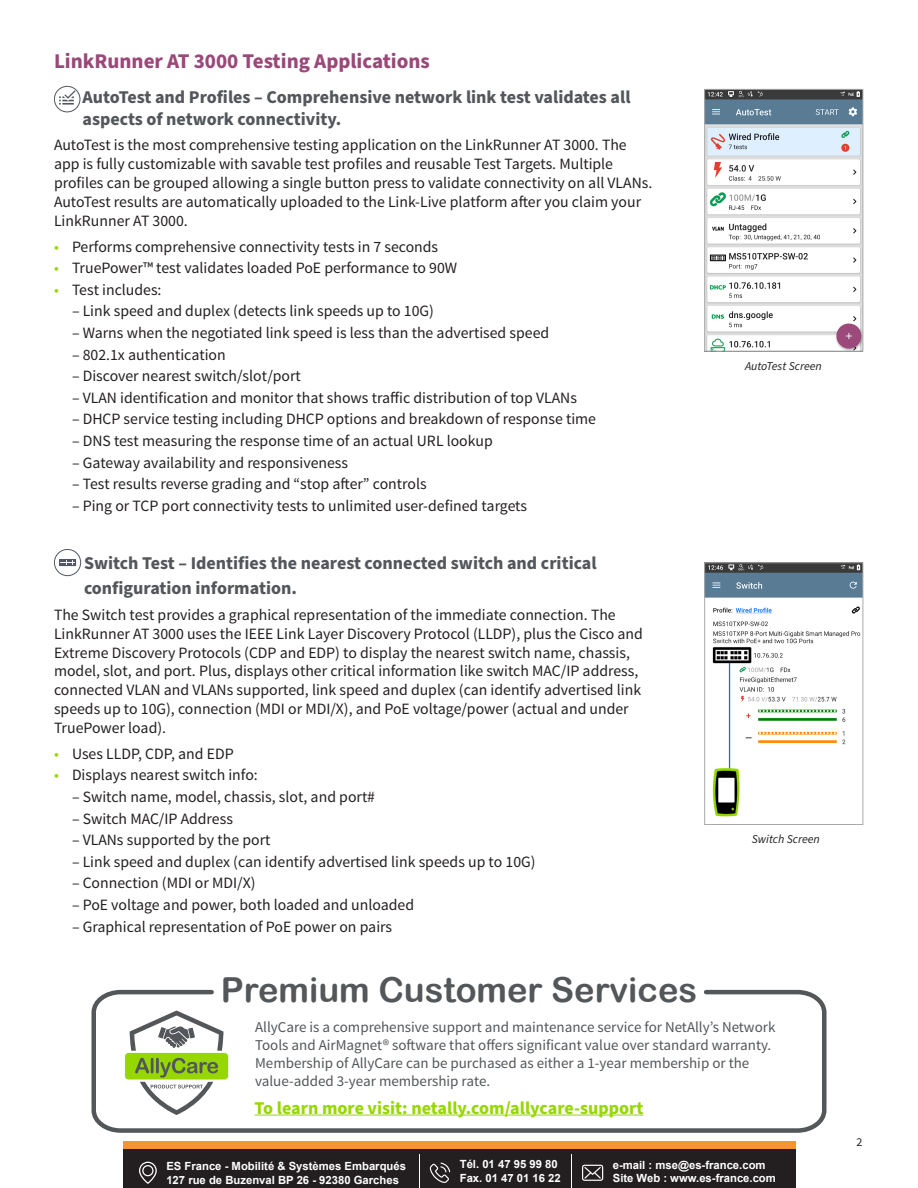
<style>
.page{position:relative;width:918px;height:1188px;background:#fff}
.page>*{position:absolute;margin:0;border:0;box-sizing:border-box;transform-origin:0 0}
.t1{font:34.5px "Arial Rounded MT Bold";color:#54575a}
.t2{font:700 21px "Source Sans Pro";color:#9a4878}
.t3{font:700 18px/21.6px "Source Sans Pro";color:#53565a}
.t4{font:700 18px "Source Sans Pro";color:#97d700}
.t5{font:15.75px/18.9px "Source Sans Pro";color:#231f20}
.t6{font:15px/18px "Source Sans Pro";color:#53565a}
.t7{font:italic 12px "Source Sans Pro";color:#231f20}
.t8{font:12px "Source Sans Pro";color:#231f20}
.t9{font:700 11.25px/13.5px "Arial";color:#fff}
.s1{color:#97d700}
</style>
<div class="page">
<img style="left:706px;top:91px;width:155px;height:258px">
<div style="left:704px;top:89px;width:159px;height:262px;border:1px solid #a9aaac"></div>
<img style="left:706px;top:564px;width:155px;height:253px">
<div style="left:704px;top:562px;width:159px;height:263px;border:1px solid #a9aaac"></div>
<div style="left:54px;top:549px;width:27px;height:27px;border:1px solid #535667;border-radius:50%"></div>
<svg style="left:59px;top:559px;width:17px;height:7px"></svg>
<div style="left:54px;top:86px;width:26px;height:26px;border:1px solid #53565a;border-radius:50%"></div>
<svg style="left:59px;top:90px;width:17px;height:15px"></svg>
<svg style="left:91px;top:989px;width:736px;height:144px"></svg>
<hr style="left:255px;top:1115px;width:388px;height:1px;background:#97d700">
<div style="left:123px;top:1149px;width:672px;height:39px;background:#231f20"></div>
<div style="left:123px;top:1141px;width:672px;height:8px;background:#f79332"></div>
<svg style="left:139px;top:1162px;width:18px;height:22px"></svg>
<svg style="left:430px;top:1163px;width:20px;height:20px"></svg>
<svg style="left:582px;top:1165px;width:21px;height:16px"></svg>
<hr style="left:419px;top:1155px;width:1px;height:33px;background:#fff">
<hr style="left:571px;top:1155px;width:1px;height:33px;background:#fff">
<p class="t2" style="left:54px;top:47px;width:378px">LinkRunner AT 3000 Testing Applications</p>
<p class="t3" style="left:82px;top:87px;width:550px">AutoTest and Profiles – Comprehensive network link test validates all aspects of network connectivity.</p>
<p class="t5" style="left:54px;top:136px;width:600px">AutoTest is the most comprehensive testing application on the LinkRunner AT 3000. The app is fully customizable with savable test profiles and reusable Test Targets. Multiple profiles can be grouped allowing a single button press to validate connectivity on all VLANs.<br>AutoTest results are automatically uploaded to the Link-Live platform after you claim your LinkRunner AT 3000.</p>
<p class="t5" style="left:54px;top:237px;width:386px"><span class="s1">•</span> Performs comprehensive connectivity tests in 7 seconds</p>
<p class="t5" style="left:54px;top:259px;width:405px"><span class="s1">•</span> TruePower™ test validates loaded PoE performance to 90W</p>
<p class="t5" style="left:54px;top:280px;width:109px"><span class="s1">•</span> Test includes:</p>
<p class="t5" style="left:72px;top:302px;width:364px">– Link speed and duplex (detects link speeds up to 10G)</p>
<p class="t5" style="left:72px;top:324px;width:479px">– Warns when the negotiated link speed is less than the advertised speed</p>
<p class="t5" style="left:72px;top:345px;width:155px">– 802.1x authentication</p>
<p class="t5" style="left:72px;top:367px;width:230px">– Discover nearest switch/slot/port</p>
<p class="t5" style="left:72px;top:388px;width:506px">– VLAN identification and monitor that shows traffic distribution of top VLANs</p>
<p class="t5" style="left:72px;top:410px;width:526px">– DHCP service testing including DHCP options and breakdown of response time</p>
<p class="t5" style="left:72px;top:432px;width:422px">– DNS test measuring the response time of an actual URL lookup</p>
<p class="t5" style="left:72px;top:453px;width:278px">– Gateway availability and responsiveness</p>
<p class="t5" style="left:72px;top:475px;width:356px">– Test results reverse grading and “stop after” controls</p>
<p class="t5" style="left:72px;top:496px;width:457px">– Ping or TCP port connectivity tests to unlimited user-defined targets</p>
<p class="t3" style="left:84px;top:553px;width:514px">Switch Test – Identifies the nearest connected switch and critical</p>
<p class="t3" style="left:84px;top:578px;width:214px">configuration information.</p>
<p class="t5" style="left:54px;top:605px;width:590px">The Switch test provides a graphical representation of the immediate connection. The LinkRunner AT 3000 uses the IEEE Link Layer Discovery Protocol (LLDP), plus the Cisco and Extreme Discovery Protocols (CDP and EDP) to display the nearest switch name, chassis, model, slot, and port. Plus, displays other critical information like switch MAC/IP address, connected VLAN and VLANs supported, link speed and duplex (can identify advertised link speeds up to 10G), connection (MDI or MDI/X), and PoE voltage/power (actual and under TruePower load).</p>
<p class="t5" style="left:54px;top:744px;width:181px"><span class="s1">•</span> Uses LLDP, CDP, and EDP</p>
<p class="t5" style="left:54px;top:766px;width:205px"><span class="s1">•</span> Displays nearest switch info:</p>
<p class="t5" style="left:72px;top:788px;width:305px">– Switch name, model, chassis, slot, and port#</p>
<p class="t5" style="left:72px;top:809px;width:162px">– Switch MAC/IP Address</p>
<p class="t5" style="left:72px;top:831px;width:200px">– VLANs supported by the port</p>
<p class="t5" style="left:72px;top:852px;width:465px">– Link speed and duplex (can identify advertised link speeds up to 10G)</p>
<p class="t5" style="left:72px;top:874px;width:185px">– Connection (MDI or MDI/X)</p>
<p class="t5" style="left:72px;top:896px;width:344px">– PoE voltage and power, both loaded and unloaded</p>
<p class="t5" style="left:72px;top:917px;width:322px">– Graphical representation of PoE power on pairs</p>
<p class="t1" style="left:221px;top:970px;width:478px">Premium Customer Services</p>
<p class="t7" style="left:745px;top:358px;width:78px">AutoTest Screen</p>
<p class="t7" style="left:752px;top:831px;width:70px">Switch Screen</p>
<p class="t6" style="left:255px;top:1018px;width:522px">AllyCare is a comprehensive support and maintenance service for NetAlly’s Network Tools and AirMagnet® software that offers significant value over standard warranty.<br>Membership of AllyCare can be purchased as either a 1-year membership or the value-added 3-year membership rate.</p>
<p class="t4" style="left:255px;top:1095px;width:390px">To learn more visit: netally.com/allycare-support</p>
<p class="t9" style="left:166px;top:1160px;width:241px">ES France - Mobilité &amp; Systèmes Embarqués<br>127 rue de Buzenval BP 26 - 92380 Garches</p>
<p class="t9" style="left:460px;top:1158px;width:103px">Tél. 01 47 95 99 80<br>Fax. 01 47 01 16 22</p>
<p class="t9" style="left:613px;top:1158px;width:165px">e-mail : mse@es-france.com<br>Site Web : www.es-france.com</p>
<p class="t8" style="left:856px;top:1135px;width:7px">2</p>
</div>
